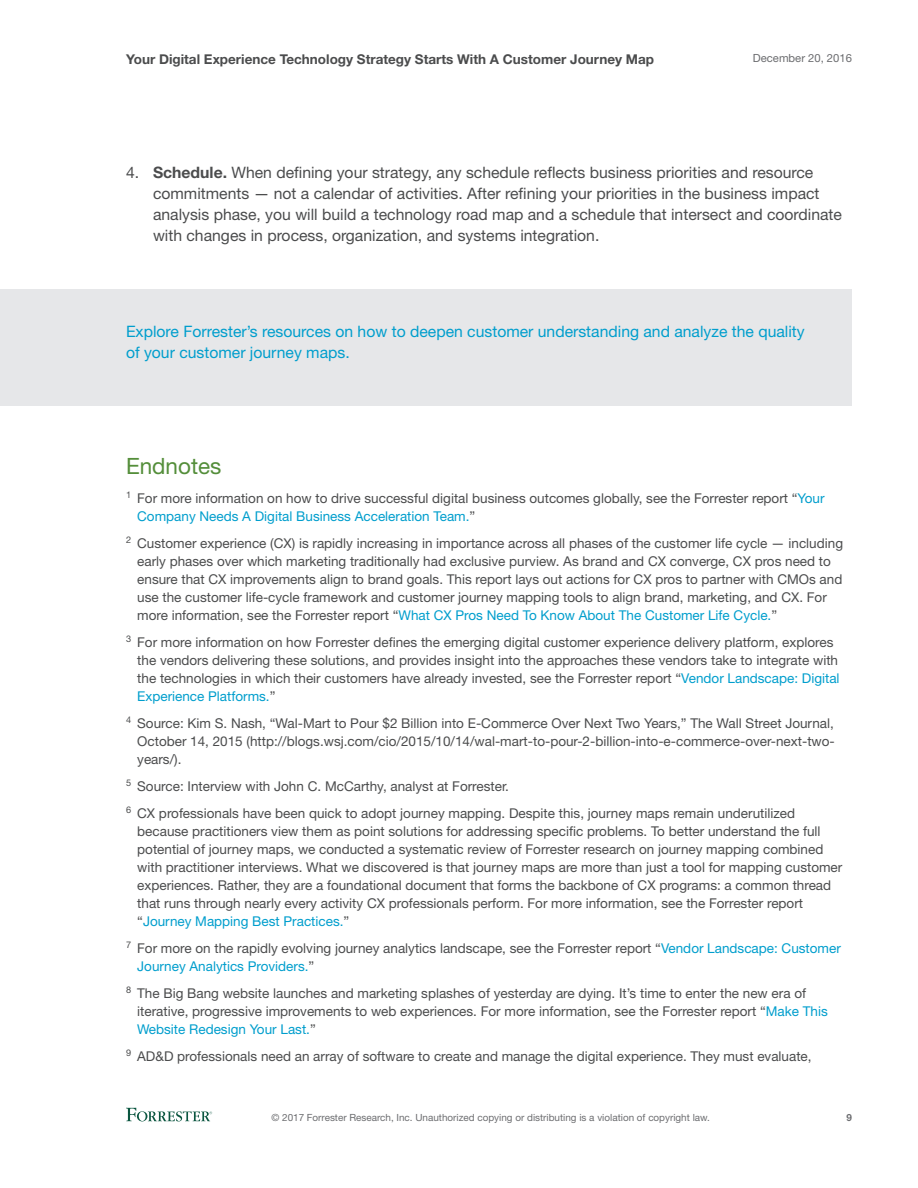
<style>
.page{position:relative;width:918px;height:1188px;background:#fff}
.page>*{position:absolute;margin:0;border:0;box-sizing:border-box;transform-origin:0 0}
.t1{font:22.5px "Helvetica Neue LT Std";color:#548e3a}
.t2{font:15.75px/21px "Helvetica Neue LT Std";color:#4b4c4d}
.t3{font:15.75px/21px "Helvetica Neue LT Std";color:#009ecd}
.Endnote_Text{font:13.5px/18px "Helvetica Neue LT Std";color:#4b4c4d}
.t4{font:700 13.5px "Helvetica Neue LT Std";color:#4b4c4d}
.t5{font:11.25px "Helvetica Neue LT Std";color:#6c6d70}
.t6{font:9.9px "Helvetica Neue LT Std";color:#6c6d70}
.t7{font:700 9.9px "Helvetica Neue LT Std";color:#6c6d70}
.s1{font-weight:700}
.s2{color:#009ecd}
</style>
<div class="page">
<svg style="left:126px;top:1108px;width:86px;height:13px"></svg>
<div style="left:0;top:289px;width:852px;height:117px;background:#e6e7e9"></div>
<p class="t4" style="left:126px;top:50px;width:530px">Your Digital Experience Technology Strategy Starts With A Customer Journey Map</p>
<p class="t5" style="left:753px;top:51px;width:101px">December 20, 2016</p>
<p class="t2" style="left:153px;top:161px;width:691px;text-indent:-27px">4. <span class="s1">Schedule.</span> When defining your strategy, any schedule reflects business priorities and resource commitments — not a calendar of activities. After refining your priorities in the business impact analysis phase, you will build a technology road map and a schedule that intersect and coordinate with changes in process, organization, and systems integration.</p>
<p class="t3" style="left:126px;top:321px;width:680px">Explore Forrester’s resources on how to deepen customer understanding and analyze the quality of your customer journey maps.</p>
<p class="t1" style="left:126px;top:452px;width:97px">Endnotes</p>
<p class="Endnote_Text" style="left:137px;top:489px;width:689px;text-indent:-11px"><sup>1</sup> For more information on how to drive successful digital business outcomes globally, see the Forrester report “<span class="s2">Your<br>Company Needs A Digital Business Acceleration Team.</span>”</p>
<p class="Endnote_Text" style="left:137px;top:534px;width:707px;text-indent:-11px"><sup>2</sup> Customer experience (CX) is rapidly increasing in importance across all phases of the customer life cycle — including early phases over which marketing traditionally had exclusive purview. As brand and CX converge, CX pros need to ensure that CX improvements align to brand goals. This report lays out actions for CX pros to partner with CMOs and use the customer life-cycle framework and customer journey mapping tools to align brand, marketing, and CX. For more information, see the Forrester report “<span class="s2">What CX Pros Need To Know About The Customer Life Cycle.</span>”</p>
<p class="Endnote_Text" style="left:137px;top:633px;width:704px;text-indent:-11px"><sup>3</sup> For more information on how Forrester defines the emerging digital customer experience delivery platform, explores the vendors delivering these solutions, and provides insight into the approaches these vendors take to integrate with the technologies in which their customers have already invested, see the Forrester report “<span class="s2">Vendor Landscape: Digital Experience Platforms.</span>”</p>
<p class="Endnote_Text" style="left:137px;top:714px;width:699px;text-align:justify;text-indent:-11px"><sup>4</sup> Source: Kim S. Nash, “Wal-Mart to Pour $2 Billion into E-Commerce Over Next Two Years,” The Wall Street Journal, October 14, 2015 (http://blogs.wsj.com/cio/2015/10/14/wal-mart-to-pour-2-billion-into-e-commerce-over-next-two&shy;years/).</p>
<p class="Endnote_Text" style="left:126px;top:777px;width:385px"><sup>5</sup> Source: Interview with John C. McCarthy, analyst at Forrester.</p>
<p class="Endnote_Text" style="left:137px;top:804px;width:707px;text-indent:-11px"><sup>6</sup> CX professionals have been quick to adopt journey mapping. Despite this, journey maps remain underutilized because practitioners view them as point solutions for addressing specific problems. To better understand the full potential of journey maps, we conducted a systematic review of Forrester research on journey mapping combined with practitioner interviews. What we discovered is that journey maps are more than just a tool for mapping customer experiences. Rather, they are a foundational document that forms the backbone of CX programs: a common thread that runs through nearly every activity CX professionals perform. For more information, see the Forrester report “<span class="s2">Journey Mapping Best Practices.</span>”</p>
<p class="Endnote_Text" style="left:137px;top:939px;width:705px;text-indent:-11px"><sup>7</sup> For more on the rapidly evolving journey analytics landscape, see the Forrester report “<span class="s2">Vendor Landscape: Customer<br>Journey Analytics Providers.</span>”</p>
<p class="Endnote_Text" style="left:137px;top:984px;width:692px;text-indent:-11px"><sup>8</sup> The Big Bang website launches and marketing splashes of yesterday are dying. It’s time to enter the new era of iterative, progressive improvements to web experiences. For more information, see the Forrester report “<span class="s2">Make This<br>Website Redesign Your Last.</span>”</p>
<p class="Endnote_Text" style="left:126px;top:1047px;width:687px"><sup>9</sup> AD&amp;D professionals need an array of software to create and manage the digital experience. They must evaluate,</p>
<p class="t6" style="left:272px;top:1112px;width:440px">© 2017 Forrester Research, Inc. Unauthorized copying or distributing is a violation of copyright law.</p>
<p class="t7" style="left:846px;top:1112px;width:7px">9</p>
</div>
